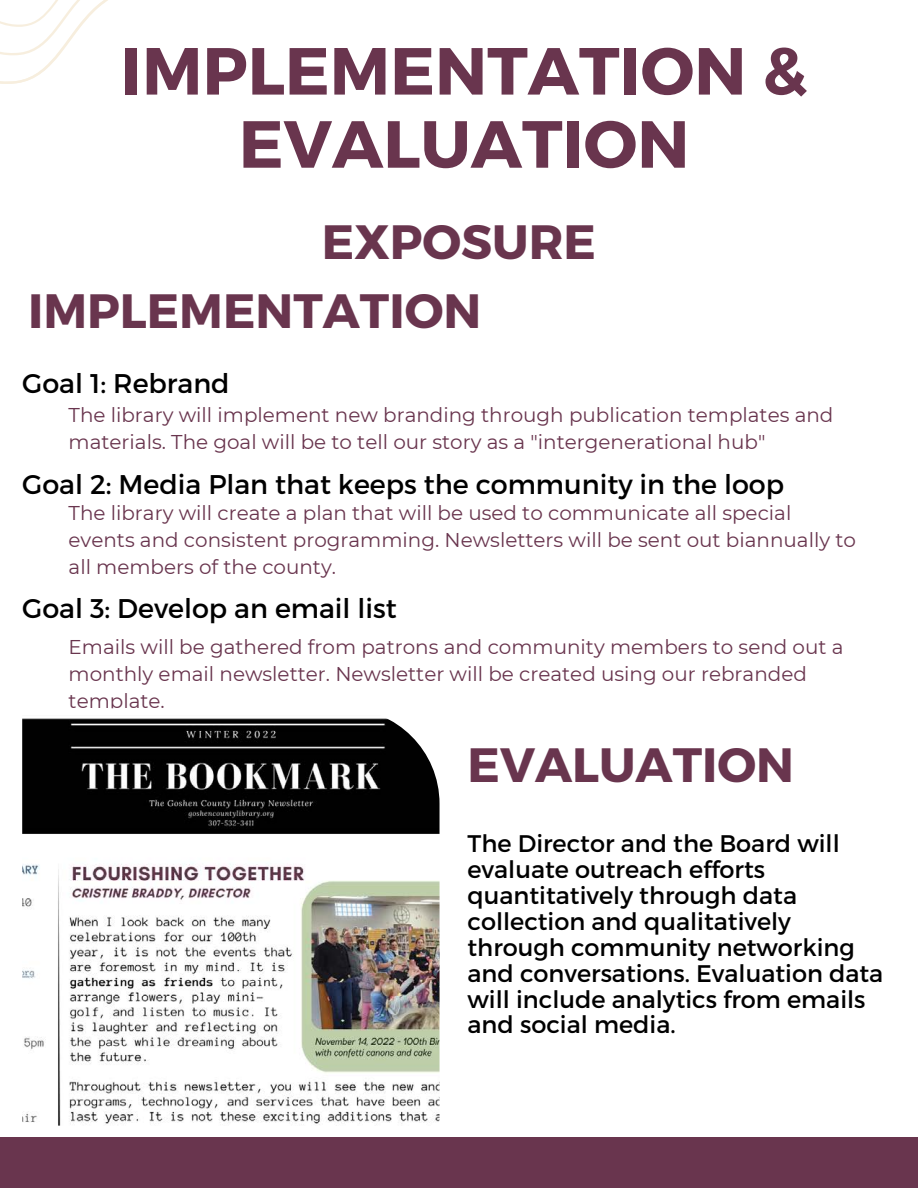
<style>
.page{position:relative;width:918px;height:1188px;background:#fff}
.page>*{position:absolute;margin:0;border:0;box-sizing:border-box;transform-origin:0 0}
.t1{font:700 66.45px/73.2px "Montserrat";color:#69354e;text-align:center}
.t2{font:700 48.15px "Montserrat";color:#69354e}
.t3{font:27px "Montserrat";color:#000}
.t4{font:24px/25.8px "Montserrat";color:#000}
.t5{font:19.95px/27px "Montserrat";color:#69354e}
</style>
<div class="page">
<div style="left:0;top:1137px;width:918px;height:51px;background:#69354e"></div>
<svg style="left:0;top:0;width:108px;height:84px"></svg>
<img style="left:22px;top:718px;width:418px;height:408px">
<p class="t1" style="left:121px;top:31px;width:688px">IMPLEMENTATION &amp;<br>EVALUATION</p>
<h2 class="t2" style="left:322px;top:210px;width:276px">EXPOSURE</h2>
<h2 class="t2" style="left:28px;top:279px;width:455px">IMPLEMENTATION</h2>
<h3 class="t3" style="left:22px;top:366px;width:209px">Goal 1: Rebrand</h3>
<p class="t5" style="left:69px;top:402px;width:766px">The library will implement new branding through publication templates and materials. The goal will be to tell our story as a "intergenerational hub"</p>
<p class="t3" style="left:22px;top:466px;width:763px">Goal 2: Media Plan that keeps the community in the loop</p>
<p class="t5" style="left:69px;top:500px;width:789px">The library will create a plan that will be used to communicate all special events and consistent programming. Newsletters will be sent out biannually to all members of the county.</p>
<h3 class="t3" style="left:22px;top:591px;width:376px">Goal 3: Develop an email list</h3>
<p class="t5" style="left:69px;top:633px;width:777px">Emails will be gathered from patrons and community members to send out a monthly email newsletter. Newsletter will be created using our rebranded template.</p>
<h2 class="t2" style="left:468px;top:733px;width:328px">EVALUATION</h2>
<p class="t4" style="left:468px;top:830px;width:417px">The Director and the Board will evaluate outreach efforts quantitatively through data collection and qualitatively through community networking and conversations. Evaluation data will include analytics from emails and social media.</p>
</div>
